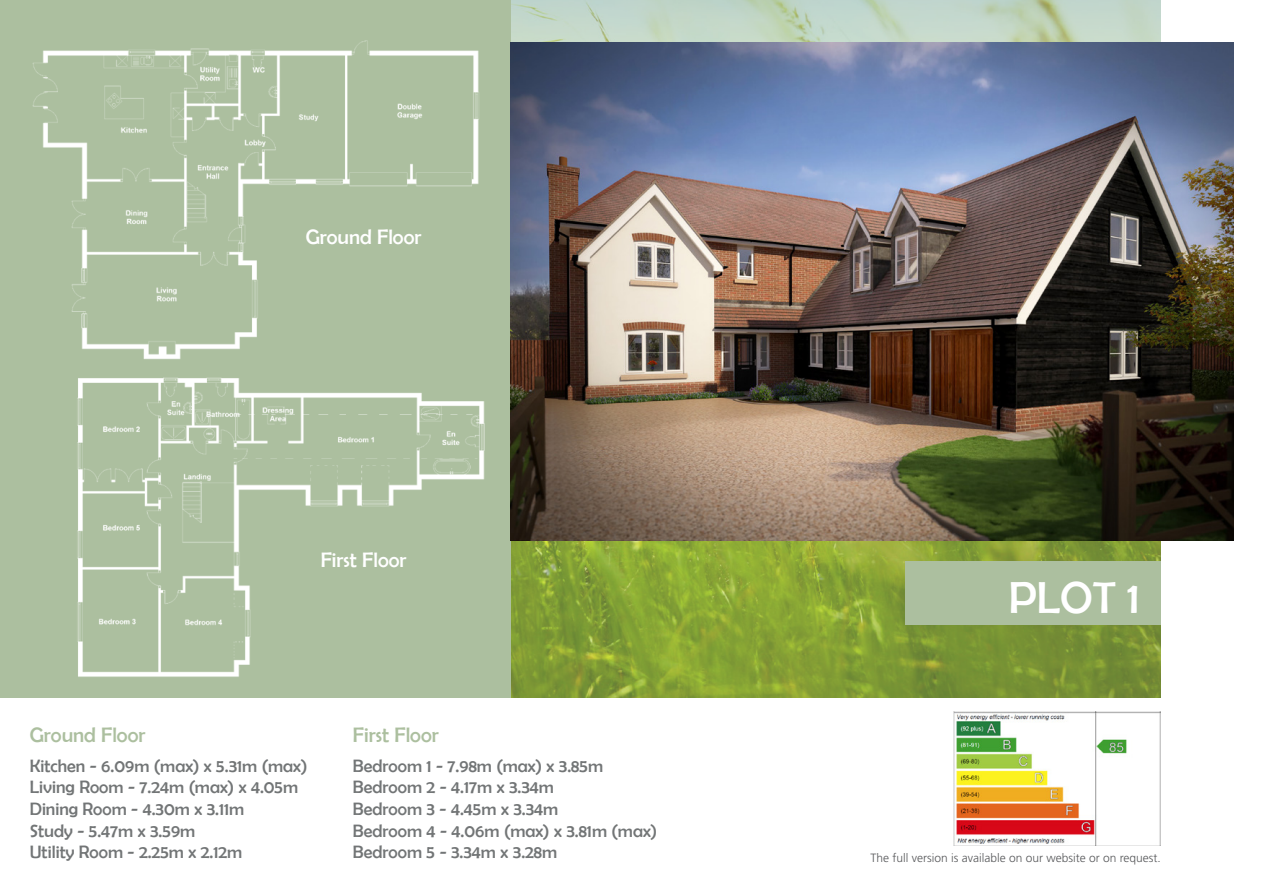
<style>
.page{position:relative;width:1263px;height:893px;background:#fff}
.page>*{position:absolute;margin:0;border:0;box-sizing:border-box;transform-origin:0 0}
.t1{font:45px "Berlin Sans FB";color:#fff}
.t2{font:21px "Berlin Sans FB";color:#acbf9f}
.t3{font:21px "Berlin Sans FB";color:#fff}
.t4{font:18px "Berlin Sans FB";color:#727576}
.Main_body{font:300 12px "Frutiger LT Std";color:#57585a}
</style>
<div class="page">
<svg style="left:510px;top:0;width:651px;height:697px"></svg>
<div style="left:0;top:0;width:510px;height:697px;background:#acbf9f"></div>
<img style="left:510px;top:43px;width:723px;height:497px">
<img style="left:954px;top:711px;width:207px;height:135px">
<img style="left:32px;top:40px;width:447px;height:320px">
<img style="left:77px;top:377px;width:408px;height:300px">
<div style="left:292px;top:225px;width:143px;height:44px;background:#acbf9f"></div>
<div style="left:906px;top:561px;width:255px;height:64px;background:#acbf9f"></div>
<p class="t3" style="left:306px;top:225px;width:117px">Ground Floor</p>
<p class="t3" style="left:321px;top:548px;width:87px">First Floor</p>
<p class="t1" style="left:1009px;top:573px;width:132px">PLOT 1</p>
<p class="t2" style="left:30px;top:723px;width:117px">Ground Floor</p>
<p class="t4" style="left:30px;top:756px;width:279px">Kitchen - 6.09m (max) x 5.31m (max)</p>
<p class="t4" style="left:30px;top:777px;width:270px">Living Room - 7.24m (max) x 4.05m</p>
<p class="t4" style="left:30px;top:799px;width:216px">Dining Room - 4.30m x 3.11m</p>
<p class="t4" style="left:30px;top:820px;width:167px">Study - 5.47m x 3.59m</p>
<p class="t4" style="left:30px;top:842px;width:214px">Utility Room - 2.25m x 2.12m</p>
<p class="Main_body" style="left:870px;top:851px;width:292px">The full version is available on our website or on request.</p>
<p class="t2" style="left:353px;top:723px;width:87px">First Floor</p>
<p class="t4" style="left:353px;top:756px;width:252px">Bedroom 1 - 7.98m (max) x 3.85m</p>
<p class="t4" style="left:353px;top:777px;width:203px">Bedroom 2 - 4.17m x 3.34m</p>
<p class="t4" style="left:353px;top:799px;width:207px">Bedroom 3 - 4.45m x 3.34m</p>
<p class="t4" style="left:353px;top:820px;width:306px">Bedroom 4 - 4.06m (max) x 3.81m (max)</p>
<p class="t4" style="left:353px;top:842px;width:206px">Bedroom 5 - 3.34m x 3.28m</p>
</div>
